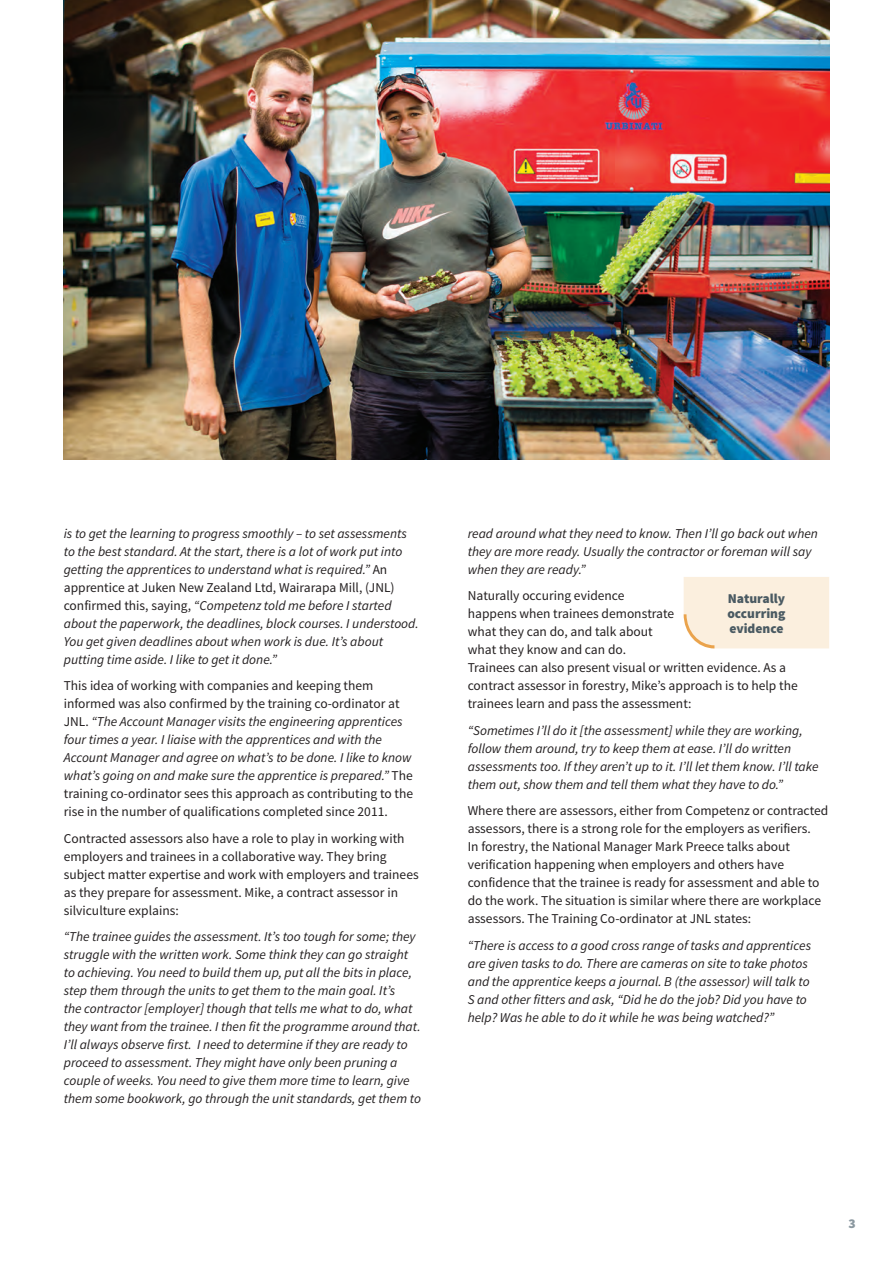
<style>
.page{position:relative;width:893px;height:1263px;background:#fff}
.page>*{position:absolute;margin:0;border:0;box-sizing:border-box;transform-origin:0 0}
.t1{font:italic 13.5px/18px "Source Sans Pro";color:#231f20}
.t2{font:13.5px/18px "Source Sans Pro";color:#231f20}
.t3{font:900 13.5px/15px "Source Sans Pro";color:#4a5a62;text-align:justify}
.t4{font:900 13.5px "Source Sans Pro";color:#8b98a0}
.s1{font-style:normal}
.s2{font-style:italic}
</style>
<div class="page">
<img style="left:64px;top:0;width:765px;height:460px">
<div style="left:684px;top:577px;width:145px;height:71px;background:#fbefde"></div>
<p class="t1" style="left:64px;top:524px;width:356px">is to get the learning to progress smoothly – to set assessments to the best standard. At the start, there is a lot of work put into getting the apprentices to understand what is required.” <span class="s1">An apprentice at Juken New Zealand Ltd, Wairarapa Mill, (JNL) confirmed this, saying,</span> “Competenz told me before I started about the paperwork, the deadlines, block courses. I understood.<br>You get given deadlines about when work is due. It’s about putting time aside. I like to get it done.”</p>
<p class="t2" style="left:64px;top:677px;width:351px">This idea of working with companies and keeping them informed was also confirmed by the training co-ordinator at JNL. <span class="s2">“The Account Manager visits the engineering apprentices four times a year. I liaise with the apprentices and with the Account Manager and agree on what’s to be done. I like to know what’s going on and make sure the apprentice is prepared.”</span> The training co-ordinator sees this approach as contributing to the rise in the number of qualifications completed since 2011.</p>
<p class="t2" style="left:64px;top:829px;width:356px">Contracted assessors also have a role to play in working with employers and trainees in a collaborative way. They bring subject matter expertise and work with employers and trainees as they prepare for assessment. Mike, a contract assessor in silviculture explains:</p>
<p class="t1" style="left:64px;top:927px;width:359px">“The trainee guides the assessment. It’s too tough for some; they struggle with the written work. Some think they can go straight to achieving. You need to build them up, put all the bits in place, step them through the units to get them to the main goal. It’s<br>the contractor [employer] though that tells me what to do, what they want from the trainee. I then fit the programme around that.<br>I’ll always observe first. I need to determine if they are ready to proceed to assessment. They might have only been pruning a couple of weeks. You need to give them more time to learn, give them some bookwork, go through the unit standards, get them to</p>
<p class="t1" style="left:468px;top:524px;width:352px">read around what they need to know. Then I’ll go back out when they are more ready. Usually the contractor or foreman will say when they are ready.”</p>
<p class="t2" style="left:468px;top:587px;width:332px">Naturally occuring evidence<br>happens when trainees demonstrate<br>what they can do, and talk about<br>what they know and can do.<br>Trainees can also present visual or written evidence. As a contract assessor in forestry, Mike’s approach is to help the trainees learn and pass the assessment:</p>
<p class="t3" style="left:727px;top:591px;width:60px">Naturally occurring evidence</p>
<p class="t1" style="left:468px;top:721px;width:352px">“Sometimes I’ll do it [the assessment] while they are working, follow them around, try to keep them at ease. I’ll do written assessments too. If they aren’t up to it. I’ll let them know. I’ll take them out, show them and tell them what they have to do.”</p>
<p class="t2" style="left:468px;top:802px;width:362px">Where there are assessors, either from Competenz or contracted assessors, there is a strong role for the employers as verifiers.<br>In forestry, the National Manager Mark Preece talks about verification happening when employers and others have confidence that the trainee is ready for assessment and able to do the work. The situation is similar where there are workplace assessors. The Training Co-ordinator at JNL states:</p>
<p class="t1" style="left:468px;top:936px;width:345px">“There is access to a good cross range of tasks and apprentices are given tasks to do. There are cameras on site to take photos and the apprentice keeps a journal. B (the assessor) will talk to S and other fitters and ask, “Did he do the job? Did you have to help? Was he able to do it while he was being watched?”</p>
<p class="t4" style="left:848px;top:1215px;width:9px">3</p>
</div>
